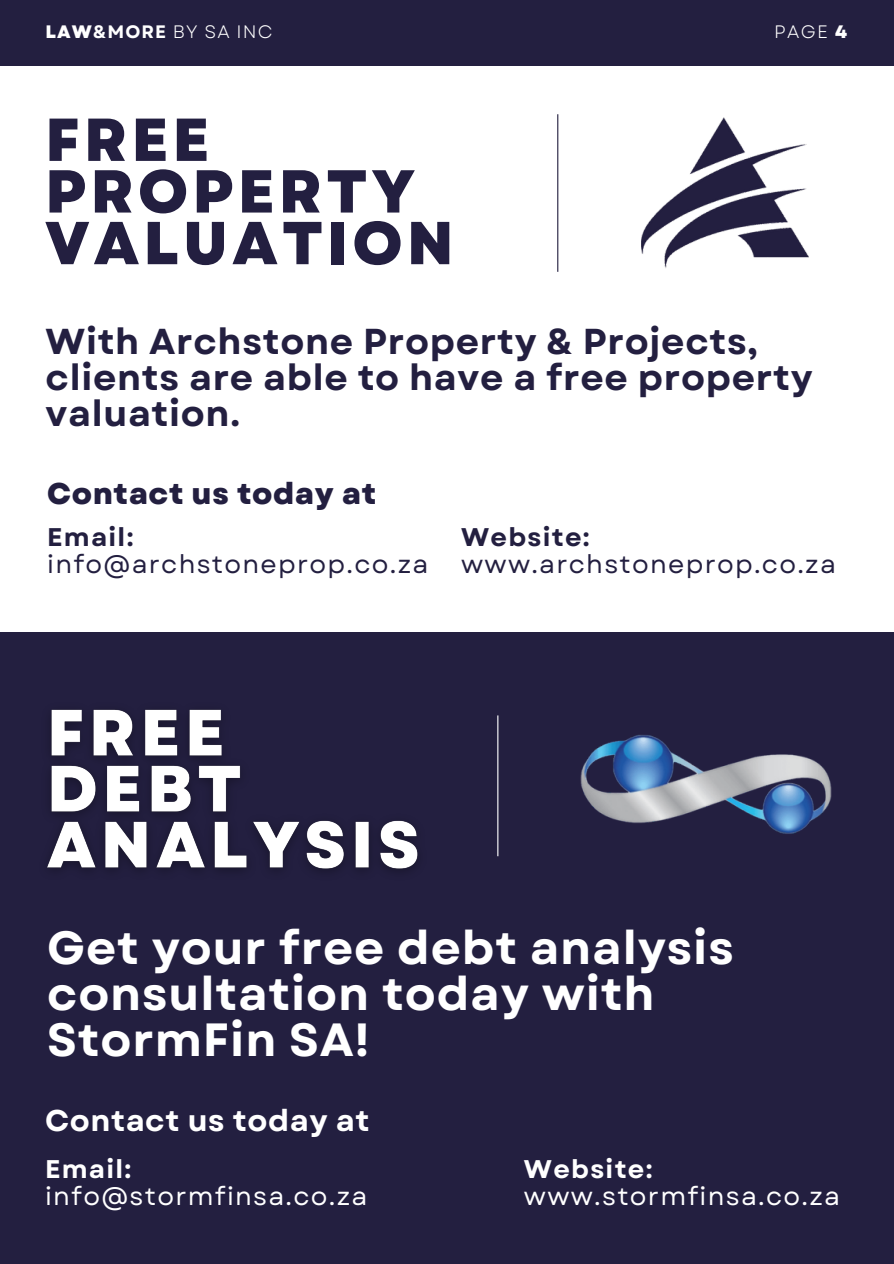
<style>
.page{position:relative;width:894px;height:1264px;background:#fff}
.page>*{position:absolute;margin:0;border:0;box-sizing:border-box;transform-origin:0 0}
.t1{font:800 60.45px/51.6px "Garet";letter-spacing:.065em;color:#231f40}
.t2{font:700 46.5px/46.2px "Garet";letter-spacing:.02em;color:#fff}
.t3{font:700 36px/36px "Garet";letter-spacing:.02em;color:#231f40}
.t4{font:800 30px "Garet";letter-spacing:.02em;color:#231f40}
.t5{font:700 30px "Garet";letter-spacing:.02em;color:#fff}
.t6{font:25.5px/27px "Garet";letter-spacing:.05em;color:#231f40}
.t7{font:25.5px/27px "Garet";letter-spacing:.05em;color:#fff}
.t8{font:18px "Garet";letter-spacing:.06em;color:#fff}
.s1{font-weight:800}
.s2{font-weight:700}
</style>
<div class="page">
<div style="left:0;top:0;width:893px;height:65px;background:#231f40"></div>
<div style="left:0;top:631px;width:893px;height:632px;background:#231f40"></div>
<hr style="left:557px;top:114px;width:1px;height:158px;background:#231f40">
<img style="left:641px;top:117px;width:167px;height:151px">
<hr style="left:497px;top:715px;width:1px;height:141px;background:#fff">
<img style="left:580px;top:735px;width:252px;height:99px">
<img style="left:47px;top:709px;width:371px;height:162px">
<p class="t8" style="left:46px;top:18px;width:228px"><span class="s1">LAW</span><span class="s2">&amp;MORE</span> BY SA INC</p>
<p class="t8" style="left:773px;top:18px;width:75px">PAGE <span class="s1">4</span></p>
<h4 class="t1" style="left:45px;top:114px;width:410px">FREE<br>PROPERTY<br>VALUATION</h4>
<p class="t3" style="left:46px;top:323px;width:768px">With Archstone Property &amp; Projects, clients are able to have a free property valuation.</p>
<h3 class="t4" style="left:47px;top:472px;width:330px">Contact us today at</h3>
<h5 class="t6" style="left:47px;top:524px;width:382px"><span class="s2">Email: </span>info@archstoneprop.co.za</h5>
<h5 class="t6" style="left:461px;top:524px;width:376px"><span class="s2">Website: </span>www.archstoneprop.co.za</h5>
<h2 class="t2" style="left:47px;top:924px;width:688px">Get your free debt analysis consultation today with<br>StormFin SA!</h2>
<h4 class="t5" style="left:45px;top:1099px;width:326px">Contact us today at</h4>
<h5 class="t7" style="left:45px;top:1155px;width:324px"><span class="s2">Email: </span>info@stormfinsa.co.za</h5>
<h5 class="t7" style="left:523px;top:1155px;width:317px"><span class="s2">Website: </span>www.stormfinsa.co.za</h5>
</div>
